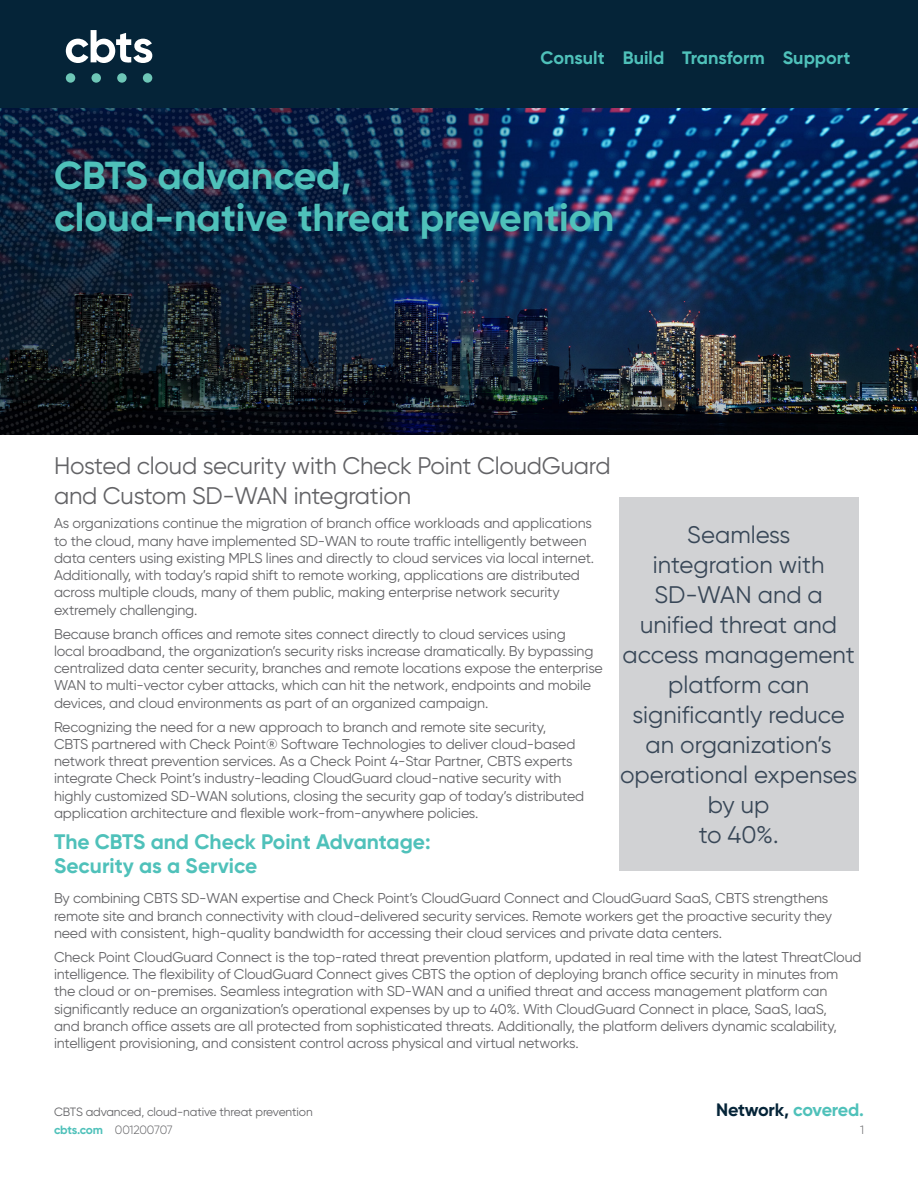
<style>
.page{position:relative;width:918px;height:1188px;background:#fff}
.page>*{position:absolute;margin:0;border:0;box-sizing:border-box;transform-origin:0 0}
.t1{font:700 39px "Gilroy";color:#4fc1ba}
.callout{font:24px/30px "Gilroy";color:#384757;text-align:center}
.subhead_light{font:24px/30px "Gilroy";letter-spacing:-.01em;color:#636366}
.subhead_-_teal{font:700 21px/24px "Gilroy";color:#4fc1ba}
.t2{font:700 18px "Gilroy";color:#4fc1ba}
.t3{font:700 18px "Gilroy";letter-spacing:-.02em;color:#052438}
.body_copy{font:14.25px/17.2px "Gilroy";letter-spacing:-.01em;color:#636366}
.t4{font:12px "Gilroy";letter-spacing:-.01em;color:#636366}
.t5{font:300 12px "Gilroy";letter-spacing:-.025em;color:#636366}
.s1{color:#4fc1ba}
.s2{font-weight:700;color:#4fc1ba}
</style>
<div class="page">
<div style="left:0;top:0;width:918px;height:108px;background:#052438"></div>
<svg style="left:66px;top:30px;width:86px;height:33px"></svg>
<div style="left:66px;top:73px;width:9px;height:10px;background:#6ec7b7;border-radius:50%"></div>
<div style="left:92px;top:73px;width:9px;height:10px;background:#6ec7b7;border-radius:50%"></div>
<div style="left:117px;top:73px;width:10px;height:10px;background:#6ec7b7;border-radius:50%"></div>
<div style="left:143px;top:73px;width:9px;height:10px;background:#6ec7b7;border-radius:50%"></div>
<img style="left:0;top:108px;width:918px;height:326px">
<div style="left:619px;top:497px;width:240px;height:373px;background:#d1d2d4"></div>
<p class="t2" style="left:541px;top:46px;width:311px">Consult Build Transform Support</p>
<p class="t1" style="left:54px;top:151px;width:299px">CBTS advanced,</p>
<p class="t1" style="left:54px;top:193px;width:562px">cloud-native threat prevention</p>
<p class="subhead_light" style="left:54px;top:451px;width:558px">Hosted cloud security with Check Point CloudGuard and Custom SD-WAN integration</p>
<p class="body_copy" style="left:54px;top:515px;width:542px">As organizations continue the migration of branch office workloads and applications to the cloud, many have implemented SD-WAN to route traffic intelligently between data centers using existing MPLS lines and directly to cloud services via local internet.<br>Additionally, with today’s rapid shift to remote working, applications are distributed across multiple clouds, many of them public, making enterprise network security extremely challenging.</p>
<p class="body_copy" style="left:54px;top:625px;width:550px">Because branch offices and remote sites connect directly to cloud services using<br>local broadband, the organization’s security risks increase dramatically. By bypassing centralized data center security, branches and remote locations expose the enterprise WAN to multi-vector cyber attacks, which can hit the network, endpoints and mobile devices, and cloud environments as part of an organized campaign.</p>
<p class="body_copy" style="left:54px;top:718px;width:532px">Recognizing the need for a new approach to branch and remote site security,<br>CBTS partnered with Check Point® Software Technologies to deliver cloud-based network threat prevention services. As a Check Point 4-Star Partner, CBTS experts integrate Check Point’s industry-leading CloudGuard cloud-native security with highly customized SD-WAN solutions, closing the security gap of today’s distributed application architecture and flexible work-from-anywhere policies.</p>
<p class="subhead_-_teal" style="left:54px;top:829px;width:378px">The CBTS and Check Point Advantage:<br>Security as a Service</p>
<p class="body_copy" style="left:54px;top:890px;width:780px">By combining CBTS SD-WAN expertise and Check Point’s CloudGuard Connect and CloudGuard SaaS, CBTS strengthens remote site and branch connectivity with cloud-delivered security services. Remote workers get the proactive security they need with consistent, high-quality bandwidth for accessing their cloud services and private data centers.</p>
<p class="body_copy" style="left:54px;top:948px;width:809px">Check Point CloudGuard Connect is the top-rated threat prevention platform, updated in real time with the latest ThreatCloud intelligence. The flexibility of CloudGuard Connect gives CBTS the option of deploying branch office security in minutes from the cloud or on-premises. Seamless integration with SD-WAN and a unified threat and access management platform can significantly reduce an organization’s operational expenses by up to 40%. With CloudGuard Connect in place, SaaS, IaaS,<br>and branch office assets are all protected from sophisticated threats. Additionally, the platform delivers dynamic scalability, intelligent provisioning, and consistent control across physical and virtual networks.</p>
<p class="callout" style="left:620px;top:520px;width:239px">Seamless<br>integration with<br>SD-WAN and a unified threat and access management platform can significantly reduce an organization’s operational expenses by up<br>to 40%.</p>
<p class="t4" style="left:54px;top:1104px;width:260px">CBTS advanced, cloud-native threat prevention</p>
<p class="t3" style="left:716px;top:1099px;width:149px">Network, <span class="s1">covered.</span></p>
<p class="t5" style="left:54px;top:1122px;width:120px"><span class="s2">cbts.com</span> 001200707</p>
<p class="t5" style="left:860px;top:1122px;width:5px">1</p>
</div>
